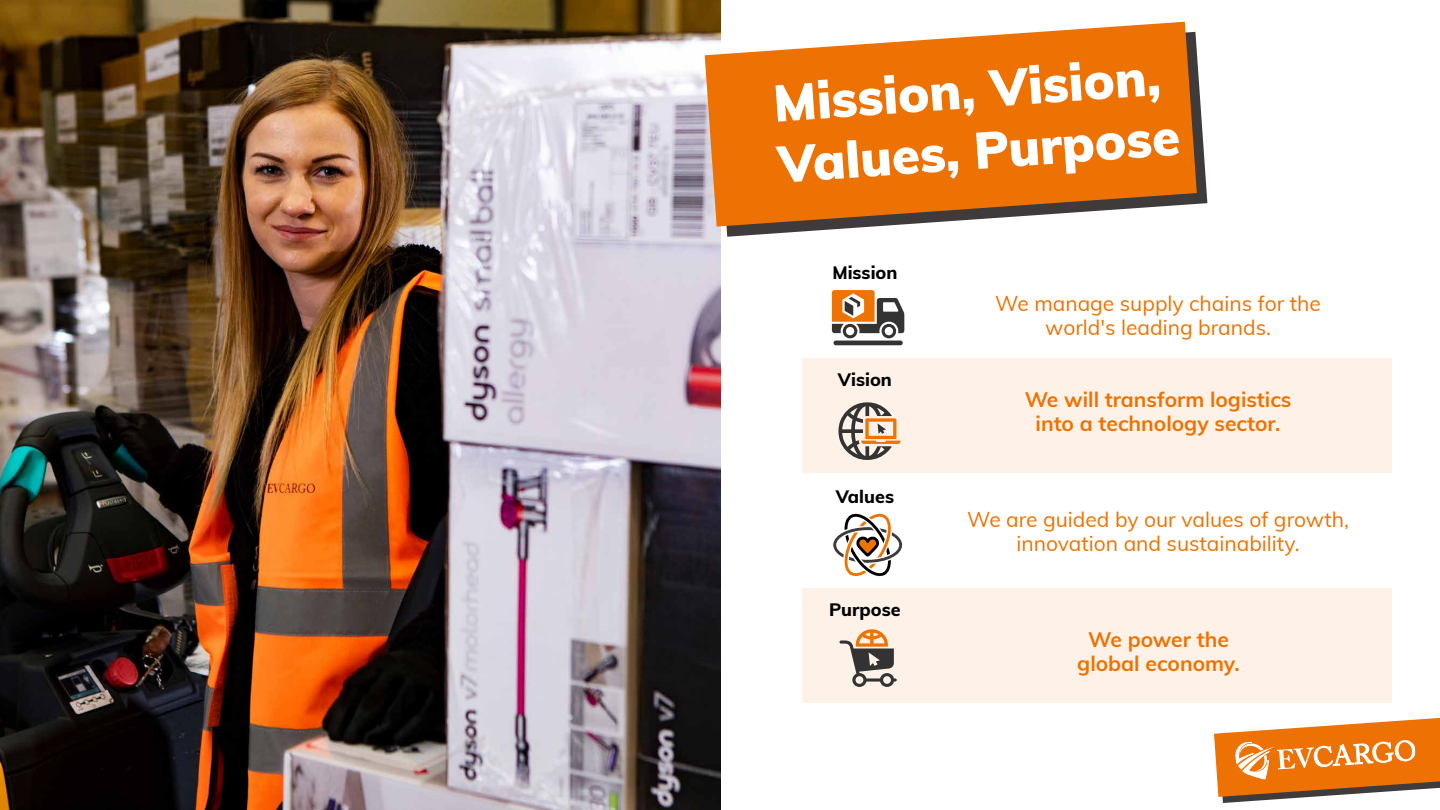
<style>
.page{position:relative;width:1440px;height:810px;background:#fff}
.page>*{position:absolute;margin:0;border:0;box-sizing:border-box;transform-origin:0 0}
.t1{font:900 51px/61.2px "Muli";color:#fff}
.t2{font:21px/24px "Muli";color:#ee7203;text-align:center}
.t3{font:700 21px/24px "Muli";color:#ee7203;text-align:center}
.t4{font:800 18px "Muli";color:#000}
</style>
<div class="page">
<svg style="left:1214px;top:717px;width:226px;height:86px"></svg>
<img style="left:0;top:0;width:720px;height:810px">
<svg style="left:833px;top:513px;width:70px;height:64px"></svg>
<div style="left:802px;top:359px;width:589px;height:114px;background:#fef2e8"></div>
<div style="left:802px;top:588px;width:589px;height:115px;background:#fef2e8"></div>
<svg style="left:838px;top:402px;width:63px;height:58px"></svg>
<svg style="left:840px;top:629px;width:57px;height:58px"></svg>
<svg style="left:832px;top:290px;width:72px;height:55px"></svg>
<svg style="left:715px;top:55px;width:492px;height:182px"></svg>
<svg style="left:705px;top:22px;width:492px;height:205px;background:#e68025"></svg>
<h1 class="t1" style="left:771px;top:71px;width:405px;rotate:-4deg">Mission, Vision,<br>Values, Purpose</h1>
<p class="t4" style="left:832px;top:259px;width:67px">Mission</p>
<p class="t4" style="left:838px;top:366px;width:56px">Vision</p>
<p class="t4" style="left:836px;top:484px;width:60px">Values</p>
<p class="t4" style="left:829px;top:596px;width:73px">Purpose</p>
<p class="t2" style="left:995px;top:291px;width:327px">We manage supply chains for the world's leading brands.</p>
<p class="t3" style="left:1025px;top:387px;width:268px">We will transform logistics into a technology sector.</p>
<p class="t2" style="left:967px;top:507px;width:383px">We are guided by our values of growth, innovation and sustainability.</p>
<p class="t3" style="left:1077px;top:627px;width:164px">We power the global economy.</p>
</div>
